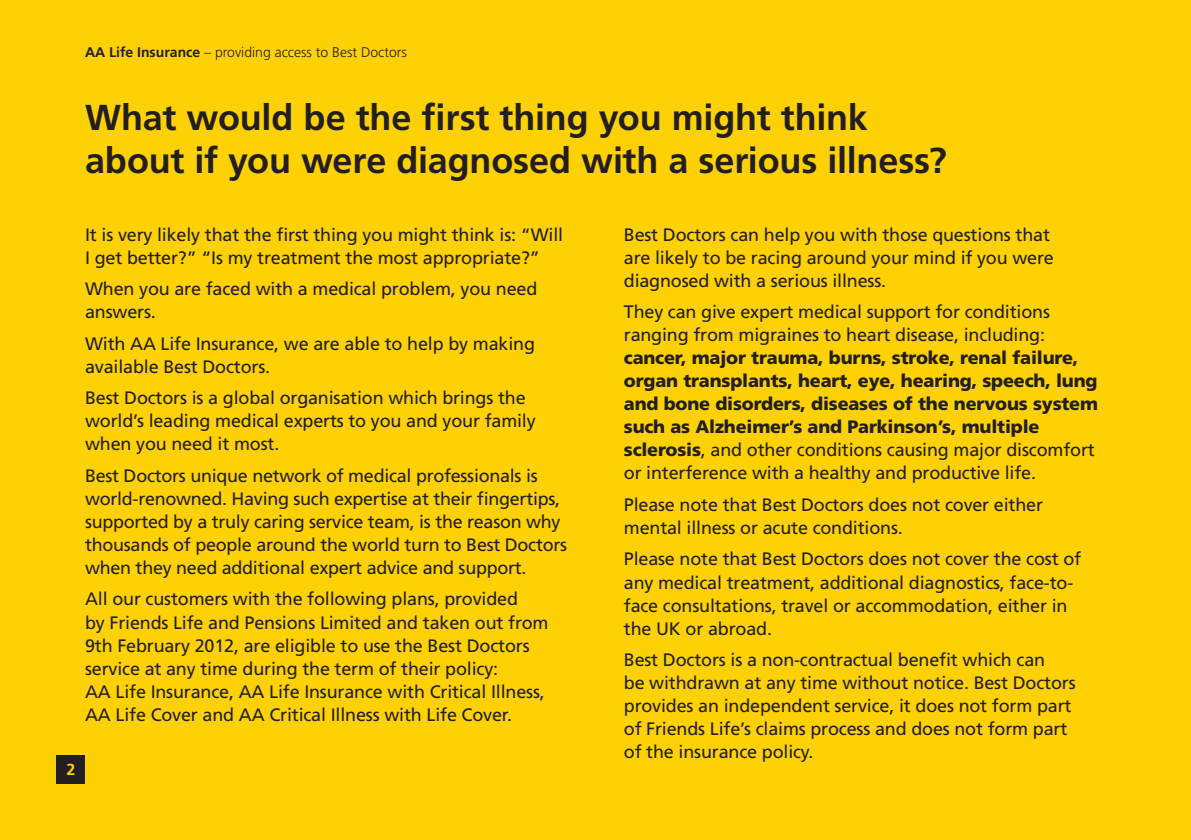
<style>
.page{position:relative;width:1191px;height:840px;background:#fff}
.page>*{position:absolute;margin:0;border:0;box-sizing:border-box;transform-origin:0 0}
.t1{font:700 36px/43.2px "Frutiger";letter-spacing:-.005em;color:#231f20}
.t2{font:18px/23px "Frutiger";letter-spacing:-.01em;color:#231f20}
.t3{font:900 18px/23px "Frutiger";letter-spacing:-.01em;color:#231f20}
.t4{font:700 16px "Frutiger";color:#fed105}
.t5{font:300 14px "Frutiger";color:#231f20}
.s1{font-weight:700}
.s2{font-weight:400}
</style>
<div class="page">
<div style="left:0;top:0;width:1191px;height:839px;background:#fed105"></div>
<div style="left:57px;top:754px;width:28px;height:28px;background:#231f20"></div>
<p class="t5" style="left:85px;top:44px;width:323px"><span class="s1">AA Life Insurance</span> – providing access to Best Doctors</p>
<h1 class="t1" style="left:85px;top:96px;width:863px">What would be the first thing you might think about if you were diagnosed with a serious illness?</h1>
<p class="t2" style="left:85px;top:223px;width:480px">It is very likely that the first thing you might think is: “Will<br>I get better?” “Is my treatment the most appropriate?”</p>
<p class="t2" style="left:85px;top:277px;width:454px">When you are faced with a medical problem, you need answers.</p>
<p class="t2" style="left:85px;top:332px;width:451px">With AA Life Insurance, we are able to help by making available Best Doctors.</p>
<p class="t2" style="left:85px;top:386px;width:452px">Best Doctors is a global organisation which brings the world’s leading medical experts to you and your family when you need it most.</p>
<p class="t2" style="left:85px;top:464px;width:483px">Best Doctors unique network of medical professionals is world-renowned. Having such expertise at their fingertips, supported by a truly caring service team, is the reason why thousands of people around the world turn to Best Doctors when they need additional expert advice and support.</p>
<p class="t2" style="left:85px;top:587px;width:465px">All our customers with the following plans, provided<br>by Friends Life and Pensions Limited and taken out from 9th February 2012, are eligible to use the Best Doctors service at any time during the term of their policy:<br>AA Life Insurance, AA Life Insurance with Critical Illness, AA Life Cover and AA Critical Illness with Life Cover.</p>
<p class="t4" style="left:66px;top:759px;width:10px">2</p>
<p class="t2" style="left:624px;top:223px;width:431px">Best Doctors can help you with those questions that are likely to be racing around your mind if you were diagnosed with a serious illness.</p>
<p class="t2" style="left:624px;top:300px;width:428px">They can give expert medical support for conditions ranging from migraines to heart disease, including:</p>
<p class="t3" style="left:624px;top:346px;width:476px">cancer, major trauma, burns, stroke, renal failure, organ transplants, heart, eye, hearing, speech, lung and bone disorders, diseases of the nervous system such as Alzheimer’s and Parkinson’s, multiple sclerosis<span class="s2">, and other conditions causing major discomfort or interference with a healthy and productive life.</span></p>
<p class="t2" style="left:624px;top:493px;width:421px">Please note that Best Doctors does not cover either mental illness or acute conditions.</p>
<p class="t2" style="left:624px;top:547px;width:459px">Please note that Best Doctors does not cover the cost of any medical treatment, additional diagnostics, face-to&shy;face consultations, travel or accommodation, either in the UK or abroad.</p>
<p class="t2" style="left:624px;top:648px;width:453px">Best Doctors is a non-contractual benefit which can<br>be withdrawn at any time without notice. Best Doctors provides an independent service, it does not form part of Friends Life’s claims process and does not form part of the insurance policy.</p>
</div>
